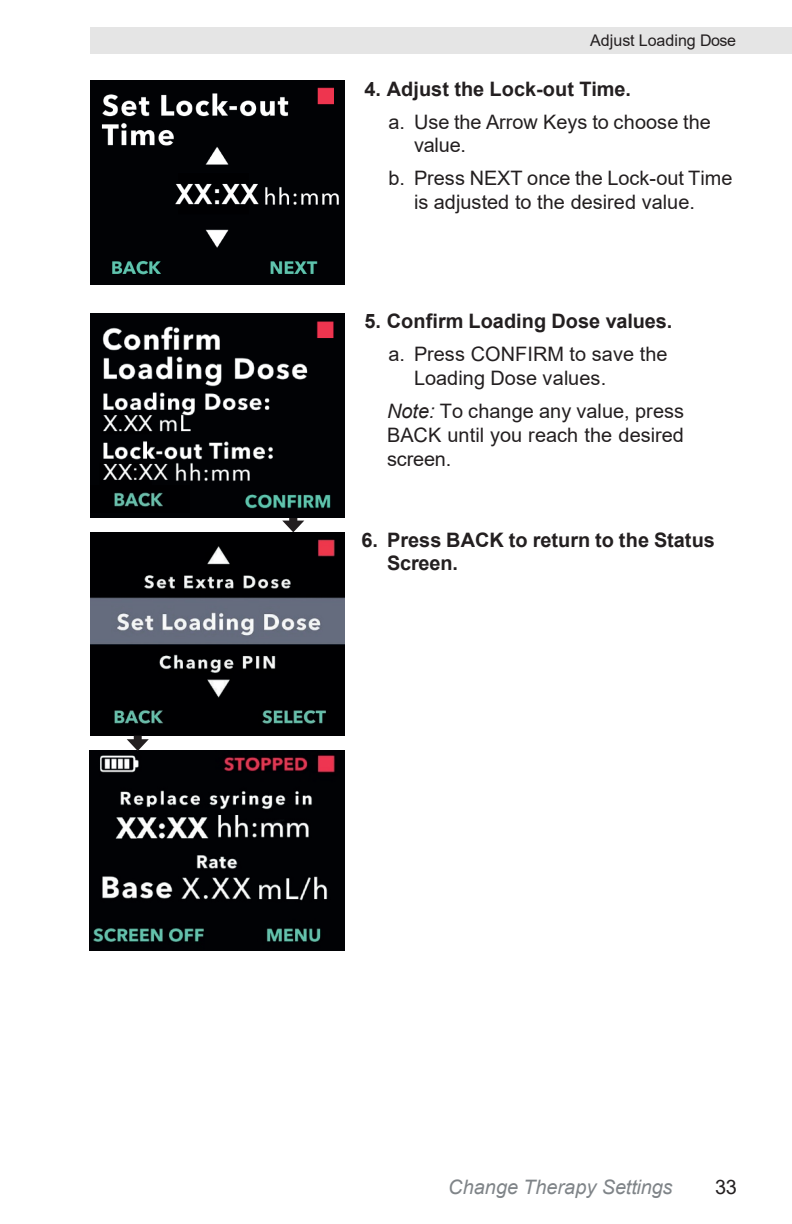
<style>
.page{position:relative;width:792px;height:1224px;background:#fff}
.page>*{position:absolute;margin:0;border:0;box-sizing:border-box;transform-origin:0 0}
.t1{font:20px/24px "Arial";color:#231f20}
.t2{font:700 20px/23.8px "Arial";color:#231f20}
.t3{font:italic 20px "Arial";color:#7f8488}
.t4{font:16px "Arial";letter-spacing:-.005em;color:#231f20}
.s1{font-style:italic}
</style>
<div class="page">
<div style="left:90px;top:27px;width:702px;height:27px;background:#e5e5e5"></div>
<svg style="left:282px;top:517px;width:22px;height:15px"></svg>
<img style="left:90px;top:314px;width:255px;height:203px">
<img style="left:90px;top:485px;width:100px;height:27px">
<img style="left:91px;top:532px;width:254px;height:204px">
<div style="left:134px;top:736px;width:8px;height:6px;background:#231f20"></div>
<img style="left:90px;top:751px;width:255px;height:200px">
<svg style="left:127px;top:739px;width:22px;height:12px"></svg>
<img style="left:90px;top:81px;width:254px;height:203px">
<p class="t4" style="left:590px;top:29px;width:148px">Adjust Loading Dose</p>
<p class="t2" style="left:364px;top:77px;width:268px">4. Adjust the Lock-out Time.</p>
<p class="t1" style="left:414px;top:110px;width:298px;text-indent:-26px">a. Use the Arrow Keys to choose the value.</p>
<p class="t1" style="left:414px;top:166px;width:320px;text-indent:-26px">b. Press NEXT once the Lock-out Time is adjusted to the desired value.</p>
<p class="t2" style="left:364px;top:309px;width:309px">5. Confirm Loading Dose values.</p>
<p class="t1" style="left:414px;top:342px;width:255px;text-indent:-26px">a. Press CONFIRM to save the<br>Loading Dose values.</p>
<p class="t1" style="left:387px;top:399px;width:298px;text-align:justify"><span class="s1">Note:</span> To change any value, press BACK until you reach the desired screen.</p>
<p class="t2" style="left:387px;top:528px;width:329px;text-indent:-26px">6. Press BACK to return to the Status<br>Screen.</p>
<p class="t3" style="left:448px;top:1174px;width:226px">Change Therapy Settings</p>
<p class="t1" style="left:715px;top:1174px;width:23px">33</p>
</div>
